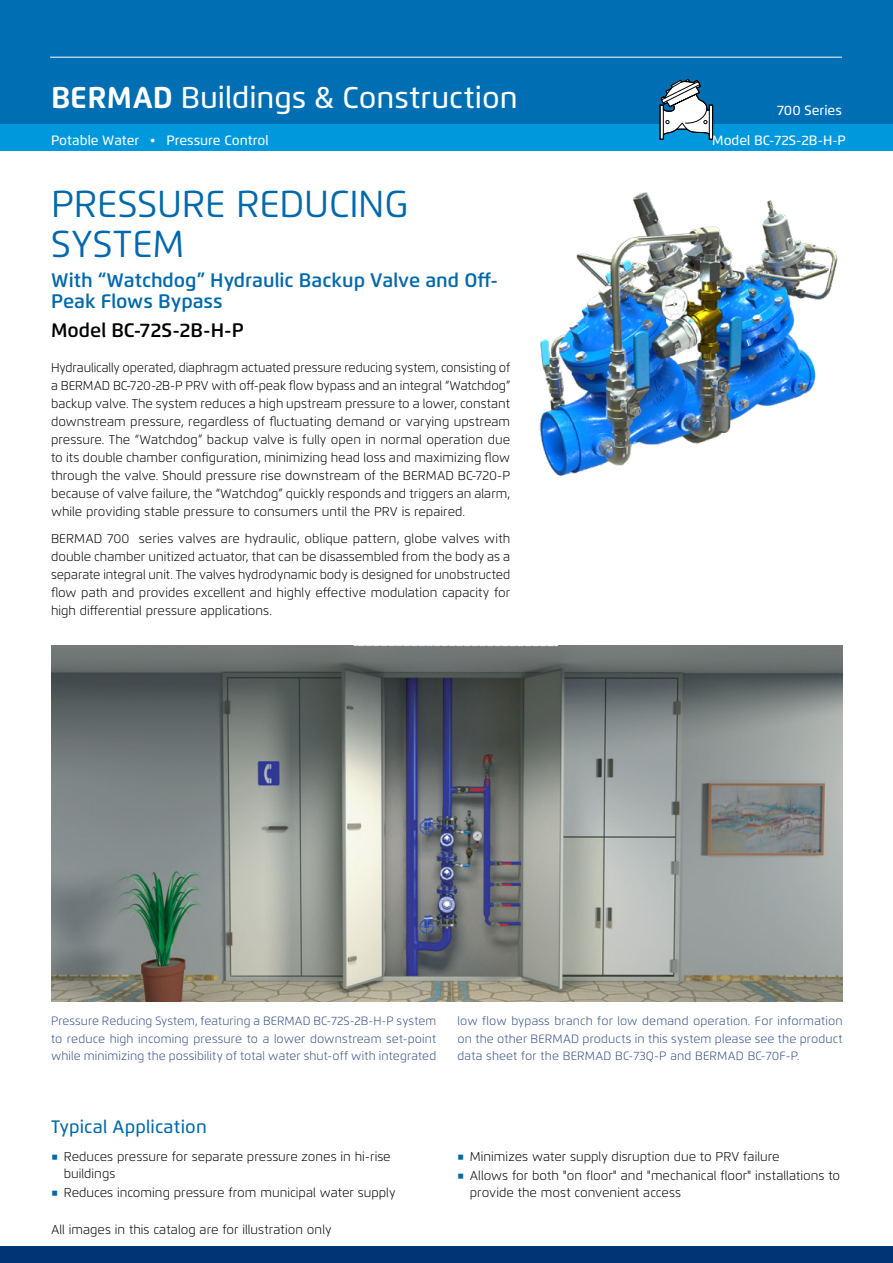
<style>
.page{position:relative;width:893px;height:1263px;background:#fff}
.page>*{position:absolute;margin:0;border:0;box-sizing:border-box;transform-origin:0 0}
.product_title{font:37.5px/40.5px "Flexo";color:#0068ab}
.t1{font:500 30px "Flexo";color:#fff}
.model_number{font:600 19.5px/21px "Flexo";color:#0068ab}
.model_number-2{font:600 19.5px "Flexo";color:#000}
.features{font:500 18px "Flexo";letter-spacing:.01em;color:#0068ab}
._2_series{font:500 13.5px "Flexo";color:#fff}
.text_raz{font:300 12.75px/18px "Flexo";color:#000;text-align:justify}
._3_text_bullet_blue{font:300 12px/17.2px "Flexo";letter-spacing:.01em;color:#314e87;text-align:justify}
.s1{font-weight:700}
.s2{font-family:"Win Soft Pro";font-weight:500;font-size:19.2px;color:#0068ab}
</style>
<div class="page">
<div style="left:0;top:0;width:893px;height:125px;background:#006eb2"></div>
<div style="left:0;top:125px;width:893px;height:26px;background:#0098dd"></div>
<svg style="left:659px;top:78px;width:54px;height:62px"></svg>
<div style="left:709px;top:105px;width:4px;height:35px;border:1px solid #000"></div>
<div style="left:0;top:1247px;width:893px;height:16px;background:#003573"></div>
<hr style="left:50px;top:57px;width:792px;height:1px;background:#fff">
<hr style="left:874px;top:0;width:19px;height:3px;background:#fff">
<hr style="left:865px;top:3px;width:21px;height:2px;background:#fff">
<img style="left:539px;top:192px;width:299px;height:284px">
<img style="left:52px;top:646px;width:791px;height:356px">
<h2 class="t1" style="left:51px;top:80px;width:468px"><span class="s1">BERMAD</span> Buildings &amp; Construction</h2>
<p class="_2_series" style="left:777px;top:102px;width:66px">700 Series</p>
<p class="_2_series" style="left:51px;top:132px;width:219px">Potable Water • Pressure Control</p>
<p class="_2_series" style="left:712px;top:132px;width:135px">Model BC-72S-2B-H-P</p>
<p class="product_title" style="left:51px;top:183px;width:359px">PRESSURE REDUCING<br>SYSTEM</p>
<p class="model_number" style="left:51px;top:269px;width:448px">With “Watchdog” Hydraulic Backup Valve and Off-<br>Peak Flows Bypass</p>
<p class="model_number-2" style="left:51px;top:318px;width:194px">Model BC-72S-2B-H-P</p>
<p class="text_raz" style="left:51px;top:359px;width:461px">Hydraulically operated, diaphragm actuated pressure reducing system, consisting of a BERMAD BC-720-2B-P PRV with off-peak flow bypass and an integral “Watchdog” backup valve. The system reduces a high upstream pressure to a lower, constant downstream pressure, regardless of fluctuating demand or varying upstream pressure. The “Watchdog” backup valve is fully open in normal operation due to its double chamber configuration, minimizing head loss and maximizing flow through the valve. Should pressure rise downstream of the BERMAD BC-720-P because of valve failure, the “Watchdog” quickly responds and triggers an alarm, while providing stable pressure to consumers until the PRV is repaired.</p>
<p class="text_raz" style="left:51px;top:529px;width:461px">BERMAD 700 series valves are hydraulic, oblique pattern, globe valves with double chamber unitized actuator, that can be disassembled from the body as a separate integral unit. The valves hydrodynamic body is designed for unobstructed flow path and provides excellent and highly effective modulation capacity for high differential pressure applications.</p>
<p class="_3_text_bullet_blue" style="left:51px;top:1012px;width:387px">Pressure Reducing System, featuring a BERMAD BC-72S-2B-H-P system to reduce high incoming pressure to a lower downstream set-point while minimizing the possibility of total water shut-off with integrated</p>
<p class="_3_text_bullet_blue" style="left:458px;top:1012px;width:387px">low flow bypass branch for low demand operation. For information on the other BERMAD products in this system please see the product data sheet for the BERMAD BC-73Q-P and BERMAD BC-70F-P.</p>
<p class="features" style="left:51px;top:1115px;width:157px">Typical Application</p>
<p class="text_raz" style="left:64px;top:1147px;width:328px;line-height:17.2px;text-indent:-13px"><span class="s2">ֺ</span> Reduces pressure for separate pressure zones in hi-rise buildings</p>
<p class="text_raz" style="left:51px;top:1184px;width:346px"><span class="s2">ֺ</span> Reduces incoming pressure from municipal water supply</p>
<p class="text_raz" style="left:51px;top:1221px;width:282px">All images in this catalog are for illustration only</p>
<p class="text_raz" style="left:457px;top:1147px;width:324px"><span class="s2">ֺ</span> Minimizes water supply disruption due to PRV failure</p>
<p class="text_raz" style="left:470px;top:1167px;width:372px;line-height:17.2px;text-indent:-13px"><span class="s2">ֺ</span> Allows for both "on floor" and "mechanical floor" installations to provide the most convenient access</p>
</div>
